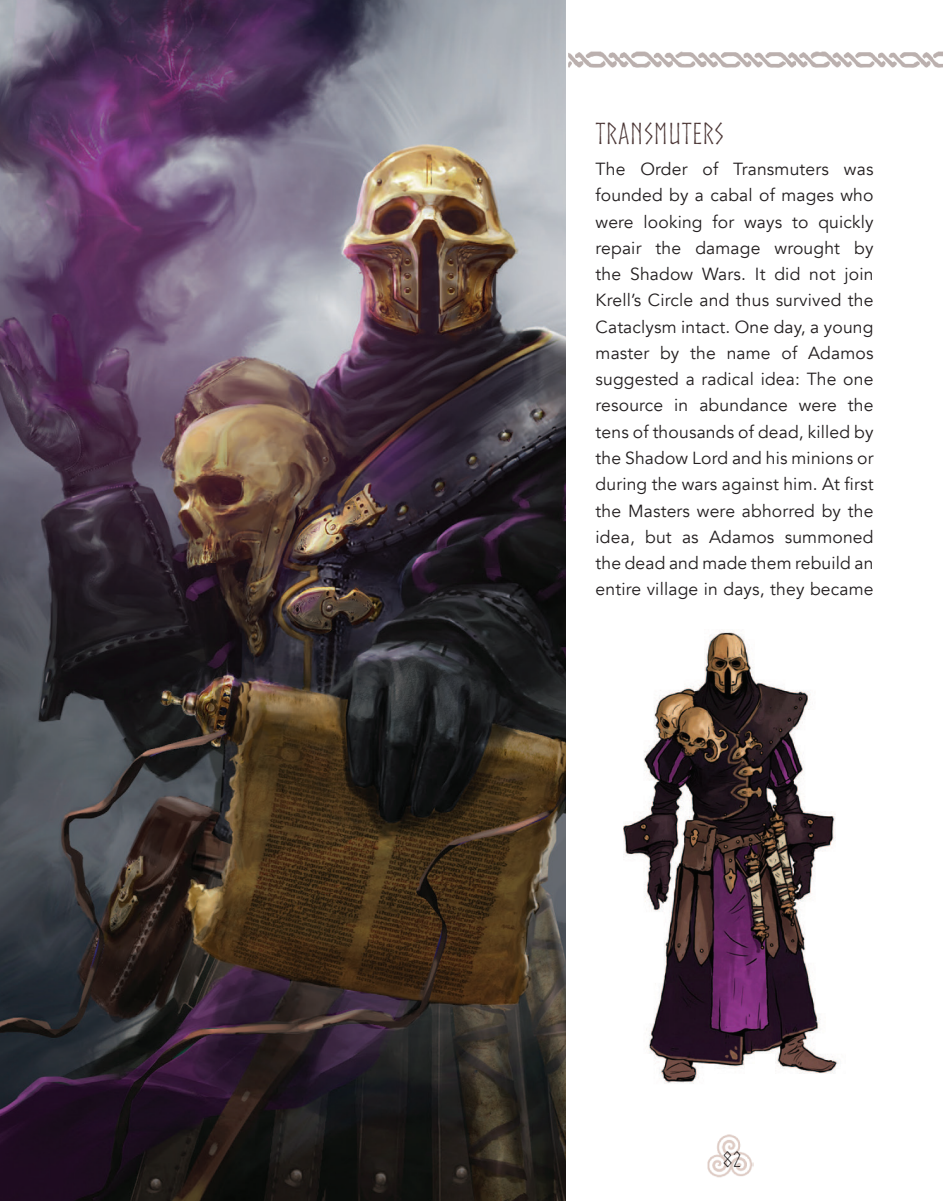
<style>
.page{position:relative;width:943px;height:1201px;background:#fff}
.page>*{position:absolute;margin:0;border:0;box-sizing:border-box;transform-origin:0 0}
.t1{font:28.88px "Norse";letter-spacing:.01em;color:#4b3635}
.t2{font:21px "Norse";color:#231f20}
.t3{font:17.5px/26.2px "Avenir";letter-spacing:.01em;color:#231f20;text-align:justify}
</style>
<div class="page">
<img style="left:707px;top:1134px;width:46px;height:44px">
<img style="left:568px;top:51px;width:365px;height:17px">
<img style="left:933px;top:51px;width:10px;height:17px">
<img style="left:0;top:0;width:566px;height:1200px">
<img style="left:623px;top:630px;width:216px;height:454px">
<h1 class="t1" style="left:595px;top:117px;width:130px">TRANSMUTERS</h1>
<p class="t3" style="left:595px;top:156px;width:279px">The Order of Transmuters was founded by a cabal of mages who were looking for ways to quickly repair the damage wrought by the Shadow Wars. It did not join Krell’s Circle and thus survived the Cataclysm intact. One day, a young master by the name of Adamos suggested a radical idea: The one resource in abundance were the tens of thousands of dead, killed by the Shadow Lord and his minions or during the wars against him. At first the Masters were abhorred by the idea, but as Adamos summoned the dead and made them rebuild an entire village in days, they became</p>
<p class="t2" style="left:723px;top:1148px;width:19px">82</p>
</div>
